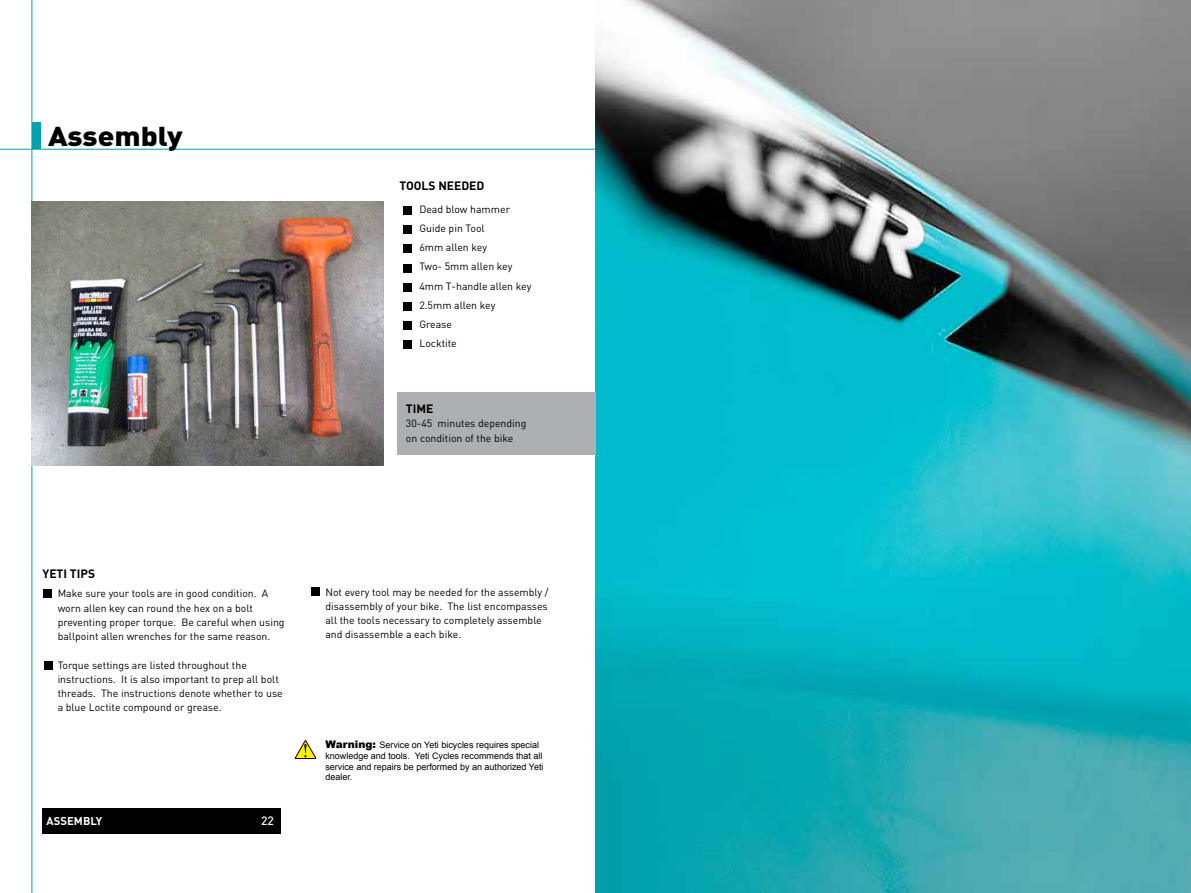
<style>
.page{position:relative;width:1191px;height:893px;background:#fff}
.page>*{position:absolute;margin:0;border:0;box-sizing:border-box;transform-origin:0 0}
.t1{font:900 27px "DIN";color:#000;scale:1.11 1}
.t2{font:700 12px "DIN";color:#000}
.t3{font:500 12px "DIN";color:#fff}
.t4{font:700 11.25px "DIN";color:#fff}
.t5{font:10.5px/14.2px "DIN";color:#000}
.t6{font:9px/10.8px "Arial";color:#000}
.s1{font-weight:900;font-size:10.5px}
</style>
<div class="page">
<div style="left:255px;top:808px;width:25px;height:25px;background:#000"></div>
<hr style="left:0;top:149px;width:1191px;height:1px;background:#00a0af">
<hr style="left:32px;top:0;width:1px;height:893px;background:#00a0af">
<div style="left:32px;top:122px;width:9px;height:27px;background:#00a0af"></div>
<div style="left:42px;top:808px;width:213px;height:25px;background:#000"></div>
<img style="left:595px;top:0;width:596px;height:893px">
<svg style="left:294px;top:740px;width:22px;height:19px"></svg>
<div style="left:403px;top:206px;width:9px;height:9px;background:#000"></div>
<div style="left:403px;top:226px;width:9px;height:8px;background:#000"></div>
<div style="left:403px;top:245px;width:9px;height:8px;background:#000"></div>
<div style="left:403px;top:264px;width:9px;height:8px;background:#000"></div>
<div style="left:403px;top:283px;width:9px;height:8px;background:#000"></div>
<div style="left:403px;top:302px;width:9px;height:9px;background:#000"></div>
<div style="left:403px;top:321px;width:9px;height:9px;background:#000"></div>
<div style="left:403px;top:340px;width:9px;height:9px;background:#000"></div>
<div style="left:397px;top:392px;width:198px;height:63px;background:#adafb2"></div>
<div style="left:43px;top:589px;width:9px;height:8px;background:#000"></div>
<div style="left:311px;top:587px;width:8px;height:9px;background:#000"></div>
<div style="left:44px;top:661px;width:9px;height:9px;background:#000"></div>
<img style="left:32px;top:202px;width:352px;height:264px">
<h1 class="t1" style="left:48px;top:118px;width:123px">Assembly</h1>
<p class="t2" style="left:399px;top:178px;width:9px">TOO</p>
<p class="t2" style="left:421px;top:178px;width:64px">LS NEEDED</p>
<p class="t5" style="left:419px;top:199px;width:114px;line-height:19.2px">Dead blow hammer<br>Guide pin Tool<br>6mm allen key<br>Two- 5mm allen key<br>4mm T-handle allen key<br>2.5mm allen key<br>Grease<br>Locktite</p>
<p class="t2" style="left:406px;top:401px;width:29px">TIME</p>
<p class="t5" style="left:406px;top:416px;width:122px">30-45 minutes depending on condition of the bike</p>
<p class="t2" style="left:43px;top:565px;width:54px">YETI TIPS</p>
<p class="t5" style="left:58px;top:586px;width:228px">Make sure your tools are in good condition. A worn allen key can round the hex on a bolt preventing proper torque. Be careful when using ballpoint allen wrenches for the same reason.</p>
<p class="t5" style="left:58px;top:657px;width:227px">Torque settings are listed throughout the instructions. It is also important to prep all bolt threads. The instructions denote whether to use a blue Loctite compound or grease.</p>
<p class="t4" style="left:47px;top:813px;width:57px">ASSEMBLY</p>
<p class="t3" style="left:261px;top:813px;width:14px">22</p>
<p class="t5" style="left:325px;top:585px;width:225px">Not every tool may be needed for the assembly / disassembly of your bike. The list encompasses all the tools necessary to completely assemble and disassemble a each bike.</p>
<p class="t6" style="left:325px;top:739px;width:220px"><span class="s1">Warning:</span> Service on Yeti bicycles requires special knowledge and tools. Yeti Cycles recommends that all service and repairs be performed by an authorized Yeti dealer.</p>
</div>
